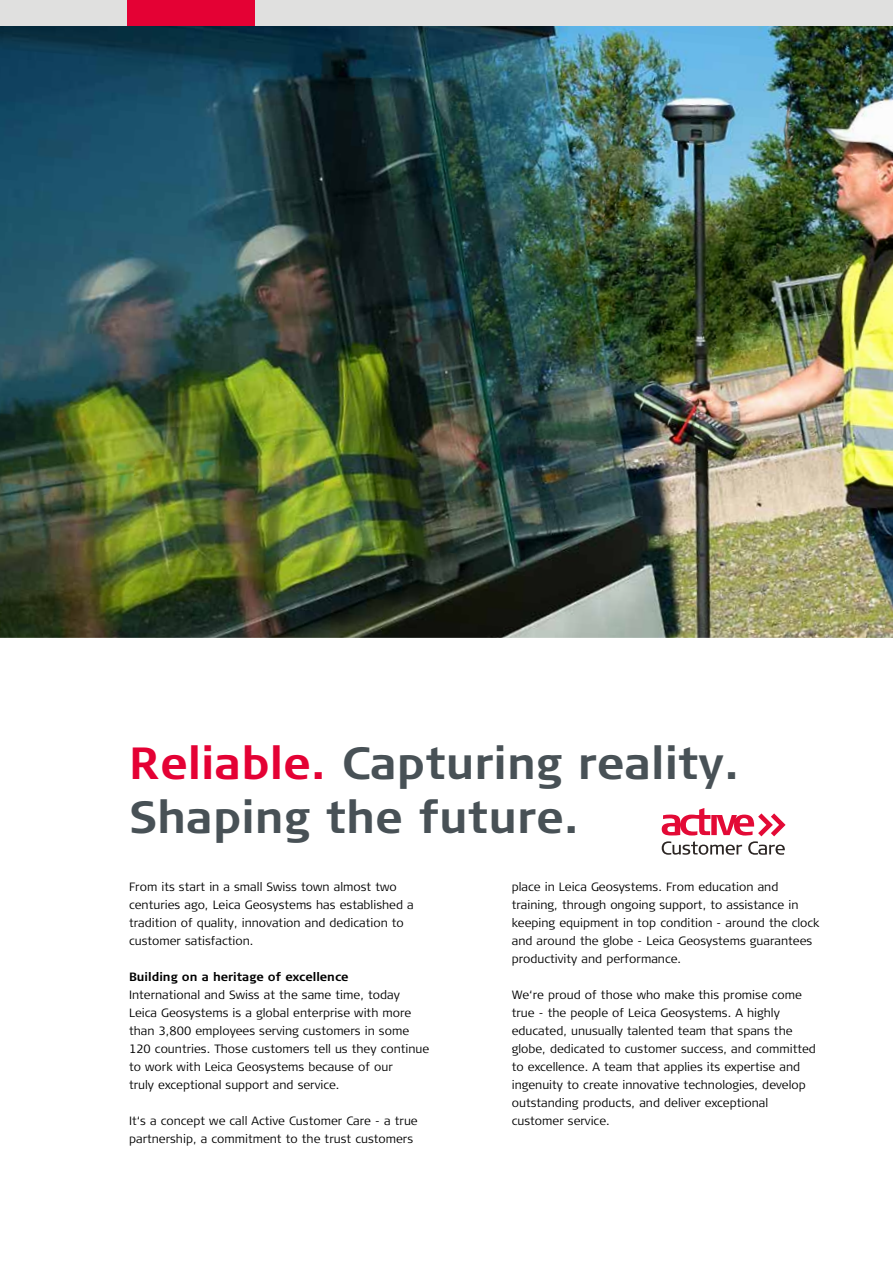
<style>
.page{position:relative;width:893px;height:1263px;background:#fff}
.page>*{position:absolute;margin:0;border:0;box-sizing:border-box;transform-origin:0 0}
.t1{font:700 45px/54px "Signa Column";color:#485156}
.t2{font:300 12px/18px "Signa Column";color:#000}
.t3{font:700 12px "Signa Column";color:#000}
.s1{color:#e40134}
</style>
<div class="page">
<img style="left:0;top:26px;width:893px;height:612px">
<div style="left:0;top:0;width:893px;height:26px;background:#e0e0df"></div>
<div style="left:128px;top:0;width:127px;height:26px;background:#e40134"></div>
<svg style="left:662px;top:808px;width:124px;height:47px"></svg>
<h1 class="t1" style="left:129px;top:738px;width:611px"><span class="s1">Reliable.</span> Capturing reality.<br>Shaping the future.</h1>
<p class="t2" style="left:129px;top:878px;width:286px">From its start in a small Swiss town almost two centuries ago, Leica Geosystems has established a tradition of quality, innovation and dedication to customer satisfaction.</p>
<p class="t3" style="left:129px;top:969px;width:221px">Building on a heritage of excellence</p>
<p class="t2" style="left:129px;top:986px;width:302px">International and Swiss at the same time, today Leica Geosystems is a global enterprise with more than 3,800 employees serving customers in some 120 countries. Those customers tell us they continue to work with Leica Geosystems because of our<br>truly exceptional support and service.</p>
<p class="t2" style="left:129px;top:1112px;width:290px">It‘s a concept we call Active Customer Care - a true partnership, a commitment to the trust customers</p>
<p class="t2" style="left:512px;top:878px;width:309px">place in Leica Geosystems. From education and training, through ongoing support, to assistance in keeping equipment in top condition - around the clock and around the globe - Leica Geosystems guarantees productivity and performance.</p>
<p class="t2" style="left:512px;top:986px;width:306px">We‘re proud of those who make this promise come true - the people of Leica Geosystems. A highly educated, unusually talented team that spans the globe, dedicated to customer success, and committed to excellence. A team that applies its expertise and ingenuity to create innovative technologies, develop outstanding products, and deliver exceptional customer service.</p>
</div>
